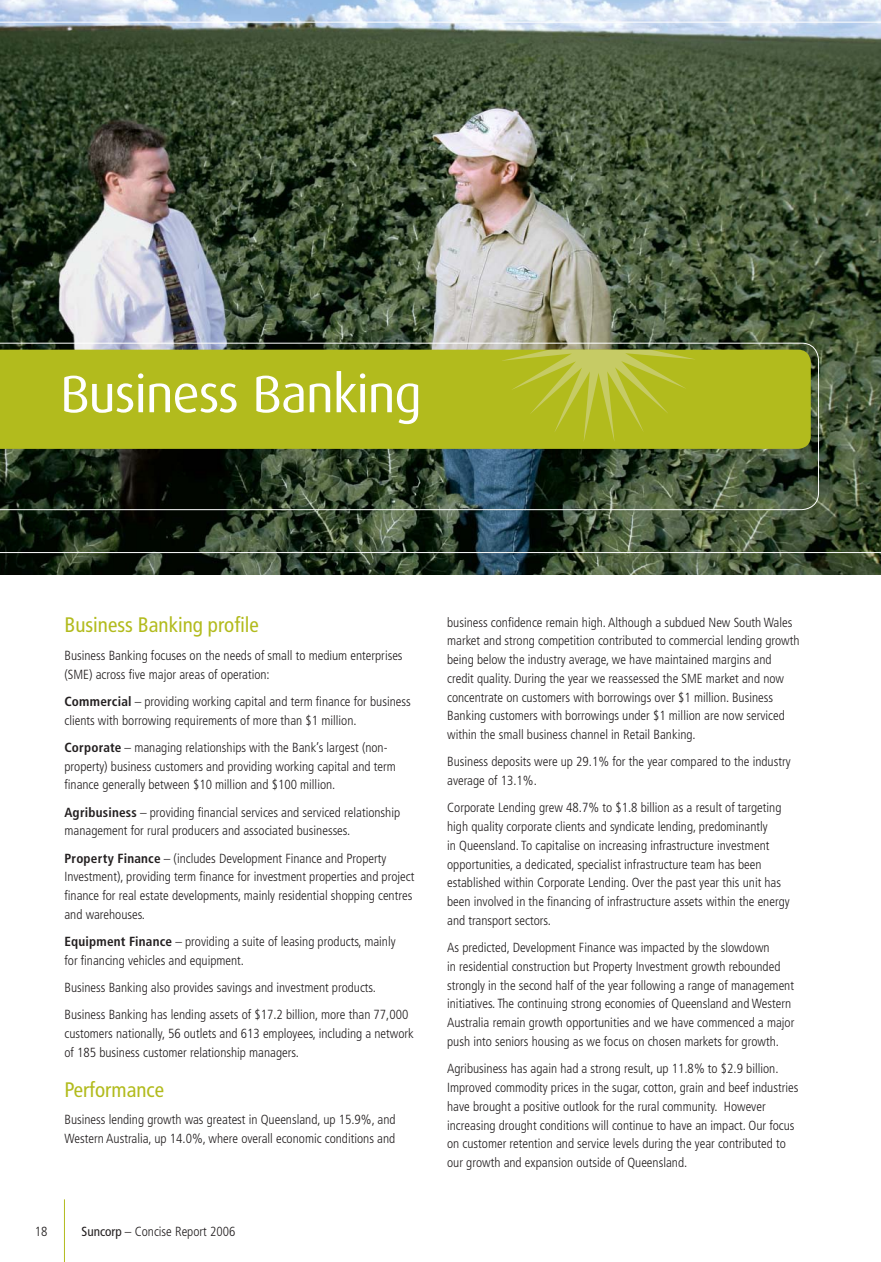
<style>
.page{position:relative;width:881px;height:1262px;background:#fff}
.page>*{position:absolute;margin:0;border:0;box-sizing:border-box;transform-origin:0 0}
.t1{font:52.5px "Dax";letter-spacing:-.025em;color:#fff}
.t2{font:condensed 21px "Frutiger";color:#b2bb1d}
.t3{font:300 condensed 13.2px/18.8px "Frutiger";color:#231f20}
.s1{font-weight:700}
.s2{font-weight:400}
</style>
<div class="page">
<img style="left:0;top:0;width:881px;height:574px">
<img style="left:0;top:21px;width:881px;height:532px">
<div style="left:0;top:350px;width:811px;height:99px;background:#b2bb1d"></div>
<svg style="left:502px;top:350px;width:193px;height:91px;background:#b6be2d"></svg>
<hr style="left:64px;top:1199px;width:1px;height:63px;background:#b2bb1d">
<h1 class="t1" style="left:60px;top:368px;width:363px">Business Banking</h1>
<h2 class="t2" style="left:64px;top:617px;width:196px">Business Banking profile</h2>
<p class="t3" style="left:64px;top:647px;width:340px">Business Banking focuses on the needs of small to medium enterprises (SME) across five major areas of operation:</p>
<p class="t3" style="left:64px;top:693px;width:348px"><span class="s1">Commercial</span> – providing working capital and term finance for business clients with borrowing requirements of more than $1 million.</p>
<p class="t3" style="left:64px;top:739px;width:333px"><span class="s1">Corporate</span> – managing relationships with the Bank’s largest (non&shy;property) business customers and providing working capital and term finance generally between $10 million and $100 million.</p>
<p class="t3" style="left:64px;top:803px;width:337px"><span class="s1">Agribusiness</span> – providing financial services and serviced relationship management for rural producers and associated businesses.</p>
<p class="t3" style="left:64px;top:849px;width:351px"><span class="s1">Property Finance</span> – (includes Development Finance and Property Investment), providing term finance for investment properties and project finance for real estate developments, mainly residential shopping centres and warehouses.</p>
<p class="t3" style="left:64px;top:933px;width:333px"><span class="s1">Equipment Finance</span> – providing a suite of leasing products, mainly for financing vehicles and equipment.</p>
<p class="t3" style="left:64px;top:975px;width:345px;line-height:27.3px">Business Banking also provides savings and investment products.<br>Business Banking has lending assets of $17.2 billion, more than 77,000</p>
<p class="t3" style="left:64px;top:1025px;width:351px">customers nationally, 56 outlets and 613 employees, including a network of 185 business customer relationship managers.</p>
<h2 class="t2" style="left:64px;top:1081px;width:101px">Performance</h2>
<p class="t3" style="left:64px;top:1111px;width:333px">Business lending growth was greatest in Queensland, up 15.9%, and<br>Western Australia, up 14.0%, where overall economic conditions and</p>
<p class="t3" style="left:35px;top:1223px;width:14px">18</p>
<p class="t3" style="left:81px;top:1223px;width:155px"><span class="s2">Suncorp</span> – Concise Report 2006</p>
<p class="t3" style="left:447px;top:614px;width:354px">business confidence remain high. Although a subdued New South Wales market and strong competition contributed to commercial lending growth being below the industry average, we have maintained margins and credit quality. During the year we reassessed the SME market and now concentrate on customers with borrowings over $1 million. Business Banking customers with borrowings under $1 million are now serviced within the small business channel in Retail Banking.</p>
<p class="t3" style="left:447px;top:753px;width:345px">Business deposits were up 29.1% for the year compared to the industry average of 13.1%.</p>
<p class="t3" style="left:447px;top:799px;width:344px">Corporate Lending grew 48.7% to $1.8 billion as a result of targeting high quality corporate clients and syndicate lending, predominantly<br>in Queensland. To capitalise on increasing infrastructure investment opportunities, a dedicated, specialist infrastructure team has been established within Corporate Lending. Over the past year this unit has been involved in the financing of infrastructure assets within the energy and transport sectors.</p>
<p class="t3" style="left:447px;top:939px;width:349px">As predicted, Development Finance was impacted by the slowdown<br>in residential construction but Property Investment growth rebounded strongly in the second half of the year following a range of management initiatives. The continuing strong economies of Queensland and Western Australia remain growth opportunities and we have commenced a major push into seniors housing as we focus on chosen markets for growth.</p>
<p class="t3" style="left:447px;top:1060px;width:353px">Agribusiness has again had a strong result, up 11.8% to $2.9 billion.<br>Improved commodity prices in the sugar, cotton, grain and beef industries have brought a positive outlook for the rural community. However increasing drought conditions will continue to have an impact. Our focus on customer retention and service levels during the year contributed to our growth and expansion outside of Queensland.</p>
</div>
